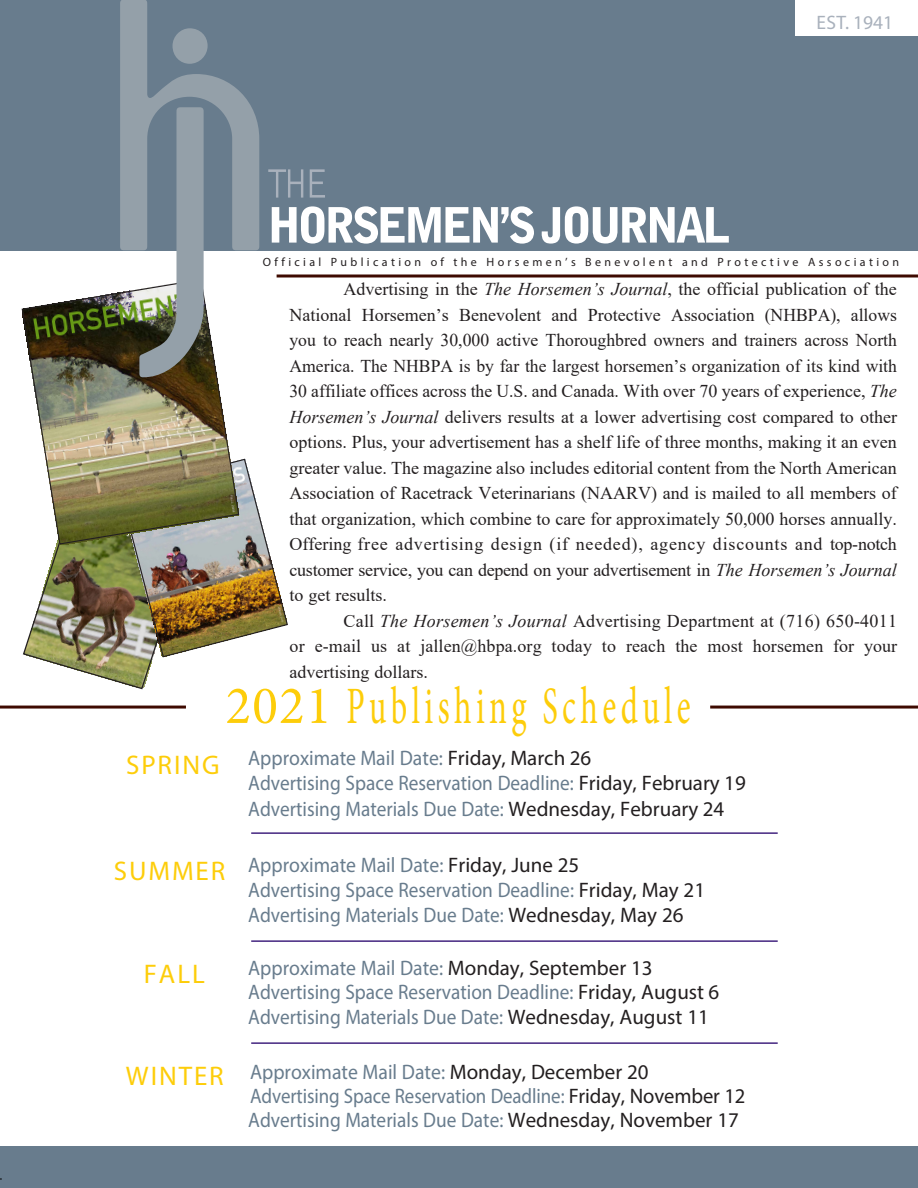
<style>
.page{position:relative;width:918px;height:1188px;background:#fff}
.page>*{position:absolute;margin:0;border:0;box-sizing:border-box;transform-origin:0 0}
.t1{font:52.5px "Minion Pro";letter-spacing:.135em;color:#fdcd0a;scale:.62 1}
.t2{font:27px "Myriad Pro";letter-spacing:.07em;color:#fdcd0a}
.t3{font:21px/25.8px "Myriad Pro";color:#687c8d;scale:.94 1}
.t4{font:19.5px "Myriad Pro";color:#a9b1bc}
.t5{font:18px "Times New Roman";color:#231f20}
.t6{font:18px "Times New Roman";letter-spacing:.045em;color:#231f20}
.t7{font:12px "Myriad Pro";letter-spacing:.28em;color:#231f20}
.s1{font-style:italic}
.s2{font-size:54px}
.s3{color:#231f20}
</style>
<div class="page">
<div style="left:0;top:0;width:918px;height:250px;background:#687c8d"></div>
<div style="left:796px;top:0;width:122px;height:36px;background:#fff"></div>
<svg style="left:272px;top:206px;width:457px;height:38px"></svg>
<svg style="left:268px;top:169px;width:57px;height:29px"></svg>
<svg style="left:277px;top:274px;width:641px;height:4px"></svg>
<div style="left:0;top:1146px;width:918px;height:42px;background:#687c8d"></div>
<hr style="left:251px;top:832px;width:527px;height:2px;background:#432480">
<hr style="left:251px;top:940px;width:527px;height:2px;background:#432480">
<hr style="left:251px;top:1042px;width:527px;height:2px;background:#432480">
<hr style="left:0;top:706px;width:186px;height:3px;background:#3e0a00">
<hr style="left:710px;top:706px;width:208px;height:3px;background:#3e0a00">
<img style="left:23px;top:458px;width:265px;height:232px">
<img style="left:21px;top:292px;width:219px;height:253px">
<svg style="left:120px;top:0;width:139px;height:377px"></svg>
<p class="t4" style="left:816px;top:11px;width:78px">EST. 1941</p>
<p class="t7" style="left:263px;top:254px;width:638px">Official Publication of the Horsemen’s Benevolent and Protective Association</p>
<p class="t5" style="left:343px;top:276px;width:555px">Advertising in the <span class="s1">The Horsemen’s Journal</span>, the official publication of the</p>
<p class="t5" style="left:289px;top:302px;width:609px">National Horsemen’s Benevolent and Protective Association (NHBPA), allows</p>
<p class="t5" style="left:290px;top:327px;width:609px">you to reach nearly 30,000 active Thoroughbred owners and trainers across North</p>
<p class="t5" style="left:290px;top:353px;width:609px">America. The NHBPA is by far the largest horsemen’s organization of its kind with</p>
<p class="t5" style="left:290px;top:378px;width:609px">30 affiliate offices across the U.S. and Canada. With over 70 years of experience, <span class="s1">The</span></p>
<p class="t5" style="left:289px;top:404px;width:609px"><span class="s1">Horsemen’s Journal</span> delivers results at a lower advertising cost compared to other</p>
<p class="t5" style="left:289px;top:429px;width:609px">options. Plus, your advertisement has a shelf life of three months, making it an even</p>
<p class="t5" style="left:289px;top:455px;width:609px">greater value. The magazine also includes editorial content from the North American</p>
<p class="t5" style="left:289px;top:480px;width:609px">Association of Racetrack Veterinarians (NAARV) and is mailed to all members of</p>
<p class="t5" style="left:289px;top:506px;width:609px">that organization, which combine to care for approximately 50,000 horses annually.</p>
<p class="t6" style="left:289px;top:531px;width:609px">Offering free advertising design (if needed), agency discounts and top-notch</p>
<p class="t5" style="left:289px;top:557px;width:609px">customer service, you can depend on your advertisement in <span class="s1">The Horsemen’s Journal</span></p>
<p class="t5" style="left:289px;top:582px;width:99px">to get results.</p>
<p class="t5" style="left:343px;top:608px;width:555px">Call <span class="s1">The Horsemen’s Journal</span> Advertising Department at (716) 650-4011</p>
<p class="t5" style="left:289px;top:633px;width:609px">or e-mail us at jallen@hbpa.org today to reach the most horsemen for your</p>
<p class="t5" style="left:290px;top:659px;width:140px">advertising dollars.</p>
<p class="t1" style="left:226px;top:671px;width:752px"><span class="s2">2021</span> Publishing Schedule</p>
<h2 class="t2" style="left:126px;top:748px;width:95px">SPRING</h2>
<h2 class="t2" style="left:114px;top:854px;width:113px">SUMMER</h2>
<h2 class="t2" style="left:144px;top:957px;width:62px">FALL</h2>
<p class="t3" style="left:248px;top:744px;width:531px">Approximate Mail Date: <span class="s3">Friday, March 26<br></span>Advertising Space Reservation Deadline: <span class="s3">Friday, February 19<br></span>Advertising Materials Due Date: <span class="s3">Wednesday, February 24</span></p>
<p class="t3" style="left:248px;top:852px;width:488px;line-height:25.2px">Approximate Mail Date: <span class="s3">Friday, June 25<br></span>Advertising Space Reservation Deadline: <span class="s3">Friday, May 21<br></span>Advertising Materials Due Date: <span class="s3">Wednesday, May 26</span></p>
<p class="t3" style="left:248px;top:955px;width:503px;line-height:24.8px">Approximate Mail Date: <span class="s3">Monday, September 13<br></span>Advertising Space Reservation Deadline: <span class="s3">Friday, August 6<br></span>Advertising Materials Due Date: <span class="s3">Wednesday, August 11</span></p>
<p class="t2" style="left:126px;top:1060px;width:99px">WINTER</p>
<p class="t3" style="left:248px;top:1059px;width:531px;line-height:24px">Approximate Mail Date: <span class="s3">Monday, December 20<br></span>Advertising Space Reservation Deadline: <span class="s3">Friday, November 12<br></span>Advertising Materials Due Date: <span class="s3">Wednesday, November 17</span></p>
</div>
